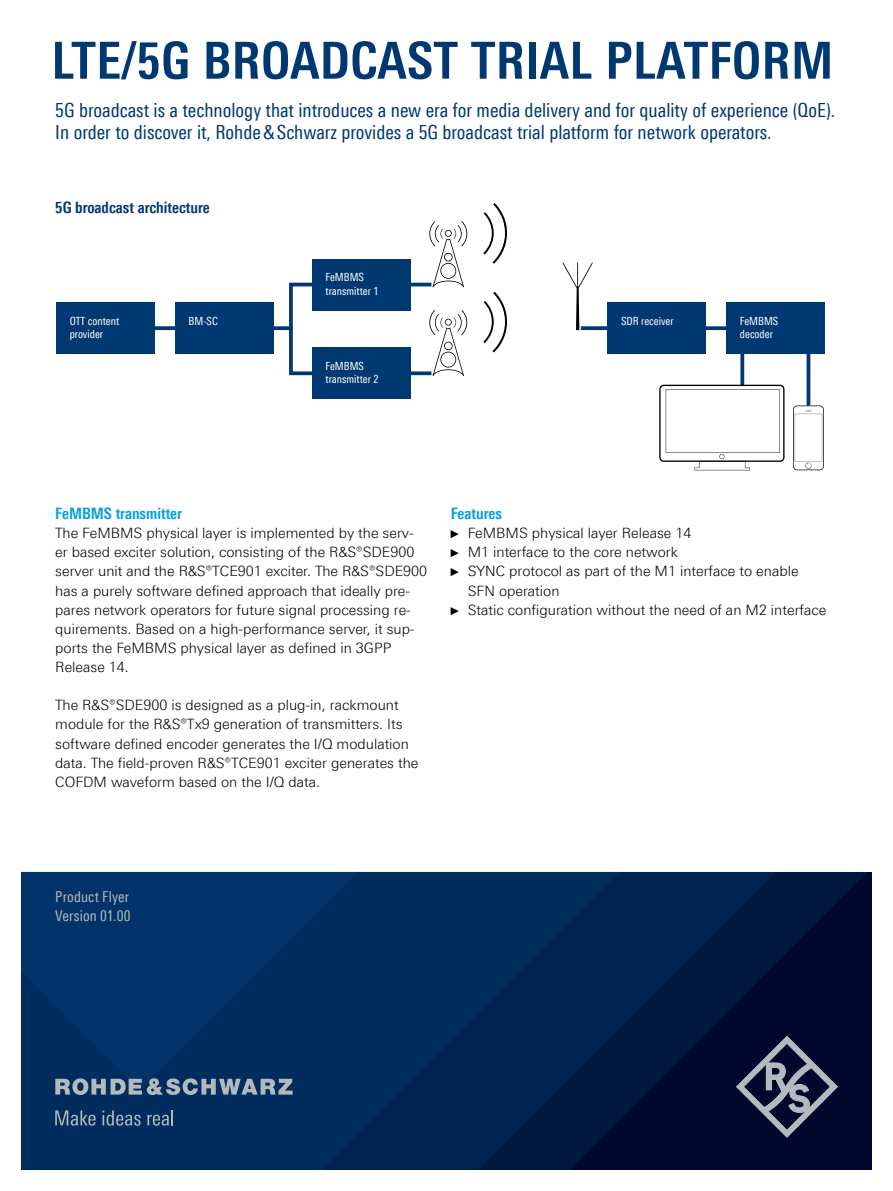
<style>
.page{position:relative;width:893px;height:1191px;background:#fff}
.page>*{position:absolute;margin:0;border:0;box-sizing:border-box;transform-origin:0 0}
.Seiten_Headline_34Pt{font:700 51px "Linotype Univers 620 Cn";letter-spacing:.01em;color:#003872}
.Teaser{font:19.5px/22px "Linotype Univers 420 Cn";color:#003872}
.Absatzfett_cyan{font:700 15.75px "Linotype Univers 620 Cn";color:#009ee3}
.Grafik_Tabelle_Übers{font:700 15.75px "Linotype Univers 620 Cn";color:#003872}
.t1{font:15px/19.2px "Linotype Univers 420 Cn";letter-spacing:.005em;color:#b3b9bc}
.Haupttext_ohne_Absta{font:300 14.25px/19.2px "Linotype Univers 330";color:#000}
.Haupttext{font:300 14.25px/19.2px "Linotype Univers 330";color:#000}
.t2{font:11.25px/13.5px "Linotype Univers 420 Cn";color:#fff}
.s1{font-family:"Arial Narrow";font-weight:400;font-size:11.4px}
</style>
<div class="page">
<svg style="left:776px;top:872px;width:91px;height:297px;background:#000b30"></svg>
<svg style="left:621px;top:872px;width:155px;height:297px;background:#00143d"></svg>
<svg style="left:21px;top:872px;width:600px;height:297px;background:#002655"></svg>
<svg style="left:21px;top:872px;width:336px;height:218px;background:#003064"></svg>
<svg style="left:736px;top:1035px;width:102px;height:102px;background:#2e3652"></svg>
<svg style="left:55px;top:1078px;width:238px;height:17px;background:#627991"></svg>
<svg style="left:55px;top:1110px;width:41px;height:15px"></svg>
<svg style="left:102px;top:1110px;width:39px;height:15px"></svg>
<svg style="left:147px;top:1110px;width:26px;height:15px"></svg>
<svg style="left:155px;top:326px;width:134px;height:4px"></svg>
<div style="left:56px;top:302px;width:99px;height:52px;background:#003872"></div>
<div style="left:289px;top:283px;width:144px;height:92px;border:4px solid #003872"></div>
<svg style="left:429px;top:221px;width:38px;height:66px"></svg>
<svg style="left:483px;top:203px;width:24px;height:61px"></svg>
<svg style="left:429px;top:310px;width:38px;height:66px"></svg>
<svg style="left:483px;top:292px;width:24px;height:60px"></svg>
<div style="left:312px;top:259px;width:98px;height:51px;background:#003872"></div>
<div style="left:312px;top:347px;width:98px;height:52px;background:#003872"></div>
<div style="left:175px;top:302px;width:98px;height:52px;background:#003872"></div>
<svg style="left:593px;top:326px;width:133px;height:4px"></svg>
<div style="left:607px;top:302px;width:99px;height:52px;background:#003872"></div>
<div style="left:726px;top:302px;width:99px;height:52px;background:#003872"></div>
<svg style="left:740px;top:354px;width:4px;height:31px"></svg>
<hr style="left:807px;top:349px;width:3px;height:56px;background:#003872">
<svg style="left:793px;top:405px;width:31px;height:65px"></svg>
<svg style="left:659px;top:385px;width:125px;height:85px"></svg>
<svg style="left:562px;top:262px;width:31px;height:68px"></svg>
<p class="Seiten_Headline_34Pt" style="left:51px;top:30px;width:783px">LTE/5G BROADCAST TRIAL PLATFORM</p>
<p class="Teaser" style="left:55px;top:99px;width:782px">5G broadcast is a technology that introduces a new era for media delivery and for quality of experience (QoE).<br>In order to discover it, Rohde&amp;Schwarz provides a 5G broadcast trial platform for network operators.</p>
<p class="Grafik_Tabelle_Übers" style="left:55px;top:198px;width:156px">5G broadcast architecture</p>
<p class="t2" style="left:326px;top:270px;width:55px">FeMBMS transmitter 1</p>
<p class="t2" style="left:70px;top:314px;width:51px">OTT content provider</p>
<p class="t2" style="left:189px;top:314px;width:31px">BM-SC</p>
<p class="t2" style="left:621px;top:314px;width:54px">SDR receiver</p>
<p class="t2" style="left:740px;top:314px;width:40px">FeMBMS decoder</p>
<p class="t2" style="left:326px;top:359px;width:55px">FeMBMS transmitter 2</p>
<p class="Absatzfett_cyan" style="left:55px;top:504px;width:128px">FeMBMS transmitter</p>
<p class="Haupttext_ohne_Absta" style="left:55px;top:523px;width:373px">The FeMBMS physical layer is implemented by the serv&shy;er based exciter solution, consisting of the R&amp;S®SDE900 server unit and the R&amp;S®TCE901 exciter. The R&amp;S®SDE900 has a purely software defined approach that ideally pre&shy;pares network operators for future signal processing re&shy;quirements. Based on a high-performance server, it sup&shy;ports the FeMBMS physical layer as defined in 3GPP Release 14.</p>
<p class="Haupttext" style="left:55px;top:695px;width:365px">The R&amp;S®SDE900 is designed as a plug-in, rackmount module for the R&amp;S®Tx9 generation of transmitters. Its software defined encoder generates the I/Q modulation data. The field-proven R&amp;S®TCE901 exciter generates the COFDM waveform based on the I/Q data.</p>
<p class="Absatzfett_cyan" style="left:451px;top:504px;width:53px">Features</p>
<p class="Haupttext_ohne_Absta" style="left:451px;top:523px;width:242px"><span class="s1">►</span> FeMBMS physical layer Release 14</p>
<p class="Haupttext_ohne_Absta" style="left:451px;top:542px;width:229px"><span class="s1">►</span> M1 interface to the core network</p>
<p class="Haupttext_ohne_Absta" style="left:468px;top:561px;width:332px;text-indent:-17px"><span class="s1">►</span> SYNC protocol as part of the M1 interface to enable<br>SFN operation</p>
<p class="Haupttext_ohne_Absta" style="left:451px;top:600px;width:377px"><span class="s1">►</span> Static configuration without the need of an M2 interface</p>
<p class="t1" style="left:55px;top:886px;width:77px">Product Flyer<br>Version 01.00</p>
</div>
